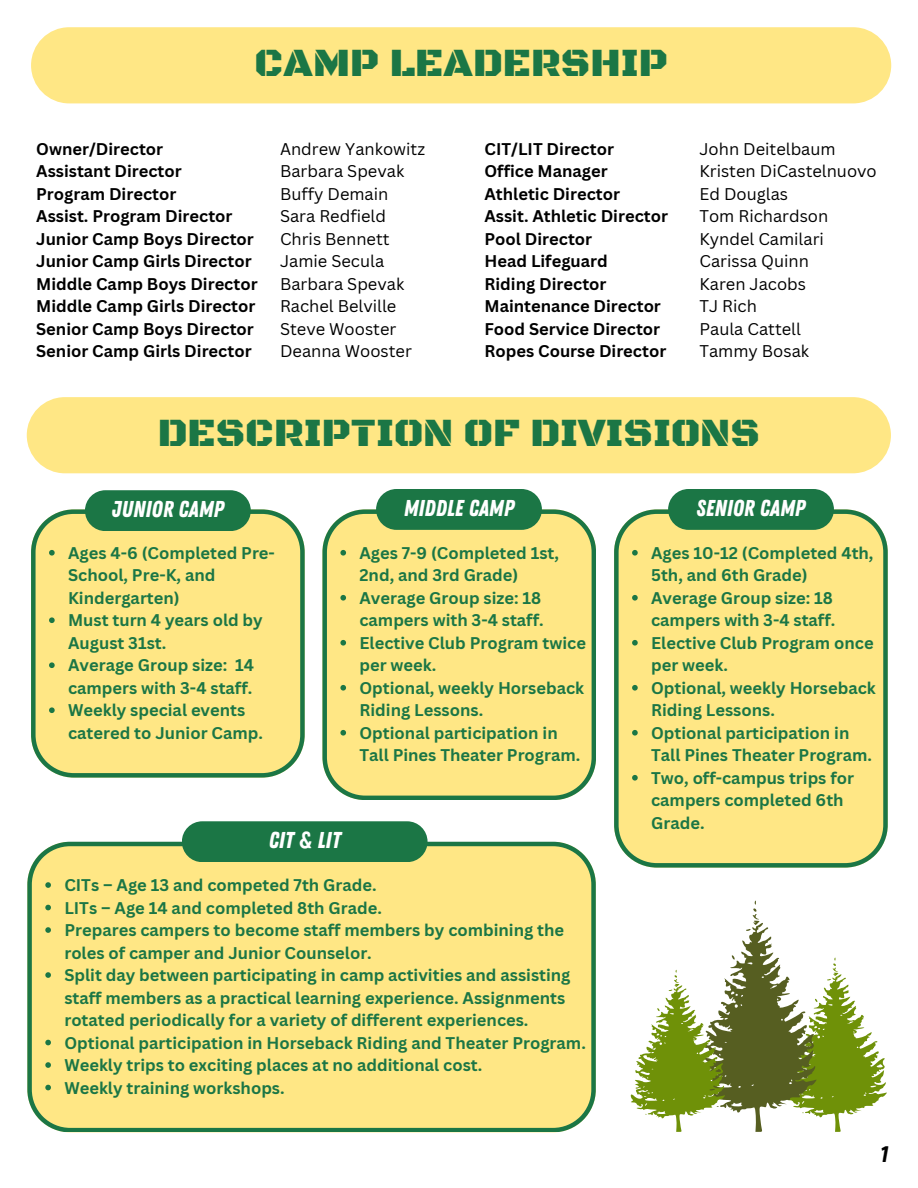
<style>
.page{position:relative;width:918px;height:1188px;background:#fff}
.page>*{position:absolute;margin:0;border:0;box-sizing:border-box;transform-origin:0 0}
.t1{font:40.95px "Black Ops One";color:#1b7645}
.t2{font:22.95px "Zing Rust Base";color:#fff}
.t3{font:22.5px "Zing Rust Base";color:#000}
.t4{font:700 16.5px/22.5px "Canva Sans";color:#1b7645}
.t5{font:700 16.5px/22.5px "Canva Sans";color:#000}
.t6{font:16.5px/22.5px "Canva Sans";color:#000}
</style>
<div class="page">
<div style="left:31px;top:27px;width:860px;height:76px;background:#ffe785;border-radius:38px"></div>
<div style="left:27px;top:397px;width:864px;height:76px;background:#ffe785;border-radius:38px"></div>
<svg style="left:31px;top:509px;width:273px;height:268px"></svg>
<svg style="left:49px;top:550px;width:6px;height:6px"></svg>
<svg style="left:49px;top:617px;width:6px;height:6px"></svg>
<svg style="left:49px;top:662px;width:6px;height:6px"></svg>
<svg style="left:49px;top:707px;width:6px;height:6px"></svg>
<svg style="left:322px;top:509px;width:274px;height:291px"></svg>
<svg style="left:340px;top:550px;width:6px;height:6px"></svg>
<svg style="left:340px;top:595px;width:6px;height:6px"></svg>
<svg style="left:340px;top:640px;width:6px;height:6px"></svg>
<svg style="left:340px;top:685px;width:6px;height:6px"></svg>
<svg style="left:340px;top:730px;width:6px;height:6px"></svg>
<div style="left:614px;top:509px;width:273px;height:358px;background:#ffe785"></div>
<svg style="left:632px;top:550px;width:6px;height:6px"></svg>
<svg style="left:632px;top:595px;width:6px;height:6px"></svg>
<svg style="left:632px;top:640px;width:6px;height:6px"></svg>
<svg style="left:632px;top:685px;width:6px;height:6px"></svg>
<svg style="left:632px;top:730px;width:6px;height:6px"></svg>
<svg style="left:632px;top:775px;width:6px;height:6px"></svg>
<div style="left:27px;top:842px;width:568px;height:290px;background:#ffe785"></div>
<svg style="left:45px;top:882px;width:6px;height:6px"></svg>
<svg style="left:45px;top:905px;width:6px;height:5px"></svg>
<svg style="left:45px;top:927px;width:6px;height:6px"></svg>
<svg style="left:45px;top:972px;width:6px;height:6px"></svg>
<svg style="left:45px;top:1040px;width:6px;height:5px"></svg>
<svg style="left:45px;top:1062px;width:6px;height:6px"></svg>
<svg style="left:45px;top:1085px;width:6px;height:5px"></svg>
<div style="left:85px;top:490px;width:166px;height:41px;background:#1b7645;border-radius:20px"></div>
<div style="left:376px;top:489px;width:166px;height:41px;background:#1b7645;border-radius:20px"></div>
<div style="left:668px;top:489px;width:166px;height:41px;background:#1b7645;border-radius:20px"></div>
<div style="left:182px;top:821px;width:246px;height:41px;background:#1b7645;border-radius:20px"></div>
<svg style="left:630px;top:900px;width:257px;height:232px"></svg>
<h1 class="t1" style="left:254px;top:38px;width:415px">CAMP LEADERSHIP</h1>
<h2 class="t5" style="left:36px;top:137px;width:223px">Owner/Director<br>Assistant Director<br>Program Director<br>Assist. Program Director<br>Junior Camp Boys Director<br>Junior Camp Girls Director<br>Middle Camp Boys Director<br>Middle Camp Girls Director<br>Senior Camp Boys Director<br>Senior Camp Girls Director</h2>
<p class="t6" style="left:280px;top:137px;width:147px">Andrew Yankowitz</p>
<p class="t6" style="left:280px;top:160px;width:126px">Barbara Spevak</p>
<p class="t6" style="left:280px;top:182px;width:110px">Buffy Demain</p>
<p class="t6" style="left:280px;top:205px;width:107px">Sara Redfield</p>
<p class="t6" style="left:280px;top:227px;width:111px">Chris Bennett</p>
<h2 class="t6" style="left:280px;top:250px;width:106px">Jamie Secula</h2>
<p class="t6" style="left:280px;top:272px;width:126px">Barbara Spevak</p>
<p class="t6" style="left:280px;top:295px;width:118px">Rachel Belville</p>
<p class="t6" style="left:280px;top:317px;width:118px">Steve Wooster</p>
<p class="t6" style="left:280px;top:340px;width:133px">Deanna Wooster</p>
<p class="t5" style="left:484px;top:137px;width:185px">CIT/LIT Director<br>Office Manager<br>Athletic Director<br>Assit. Athletic Director<br>Pool Director<br>Head Lifeguard<br>Riding Director<br>Maintenance Director<br>Food Service Director<br>Ropes Course Director</p>
<p class="t6" style="left:699px;top:137px;width:179px">John Deitelbaum<br>Kristen DiCastelnuovo</p>
<p class="t6" style="left:699px;top:182px;width:90px">Ed Douglas</p>
<h2 class="t6" style="left:699px;top:205px;width:130px">Tom Richardson</h2>
<p class="t6" style="left:699px;top:227px;width:126px">Kyndel Camilari</p>
<p class="t6" style="left:699px;top:250px;width:111px">Carissa Quinn</p>
<p class="t6" style="left:699px;top:272px;width:108px">Karen Jacobs</p>
<p class="t6" style="left:699px;top:295px;width:59px">TJ Rich</p>
<p class="t6" style="left:699px;top:317px;width:103px">Paula Cattell</p>
<p class="t6" style="left:699px;top:340px;width:111px">Tammy Bosak</p>
<h3 class="t1" style="left:158px;top:408px;width:604px">DESCRIPTION OF DIVISIONS</h3>
<p class="t2" style="left:112px;top:496px;width:114px">JUNIOR CAMP</p>
<p class="t2" style="left:404px;top:495px;width:112px">MIDDLE CAMP</p>
<p class="t2" style="left:697px;top:495px;width:110px">SENIOR CAMP</p>
<p class="t4" style="left:68px;top:541px;width:208px">Ages 4-6 (Completed Pre-<br>School, Pre-K, and<br>Kindergarten)</p>
<p class="t4" style="left:68px;top:609px;width:196px">Must turn 4 years old by<br>August 31st.</p>
<p class="t4" style="left:68px;top:654px;width:187px">Average Group size: 14 campers with 3-4 staff.</p>
<p class="t4" style="left:68px;top:699px;width:196px">Weekly special events catered to Junior Camp.</p>
<p class="t4" style="left:359px;top:541px;width:201px">Ages 7-9 (Completed 1st,<br>2nd, and 3rd Grade)</p>
<p class="t4" style="left:359px;top:586px;width:186px">Average Group size: 18 campers with 3-4 staff.</p>
<p class="t4" style="left:359px;top:631px;width:228px">Elective Club Program twice per week.</p>
<p class="t4" style="left:359px;top:676px;width:226px">Optional, weekly Horseback<br>Riding Lessons.</p>
<p class="t4" style="left:359px;top:721px;width:222px">Optional participation in<br>Tall Pines Theater Program.</p>
<p class="t2" style="left:269px;top:827px;width:73px">CIT &amp; LIT</p>
<p class="t4" style="left:64px;top:874px;width:314px">CITs – Age 13 and competed 7th Grade.</p>
<p class="t4" style="left:64px;top:896px;width:319px">LITs – Age 14 and completed 8th Grade.</p>
<p class="t4" style="left:64px;top:919px;width:501px">Prepares campers to become staff members by combining the roles of camper and Junior Counselor.</p>
<p class="t4" style="left:64px;top:964px;width:508px">Split day between participating in camp activities and assisting staff members as a practical learning experience. Assignments rotated periodically for a variety of different experiences.</p>
<p class="t4" style="left:64px;top:1031px;width:523px">Optional participation in Horseback Riding and Theater Program.</p>
<h1 class="t4" style="left:64px;top:1054px;width:419px">Weekly trips to exciting places at no additional cost.</h1>
<h2 class="t4" style="left:64px;top:1076px;width:222px">Weekly training workshops.</h2>
<p class="t4" style="left:651px;top:541px;width:224px">Ages 10-12 (Completed 4th,<br>5th, and 6th Grade)</p>
<h3 class="t4" style="left:651px;top:586px;width:186px">Average Group size: 18 campers with 3-4 staff.</h3>
<p class="t4" style="left:651px;top:631px;width:224px">Elective Club Program once per week.</p>
<p class="t4" style="left:651px;top:676px;width:226px">Optional, weekly Horseback<br>Riding Lessons.</p>
<p class="t4" style="left:651px;top:721px;width:222px">Optional participation in<br>Tall Pines Theater Program.</p>
<p class="t4" style="left:651px;top:766px;width:204px">Two, off-campus trips for campers completed 6th<br>Grade.</p>
<p class="t3" style="left:880px;top:1141px;width:9px">1</p>
</div>
